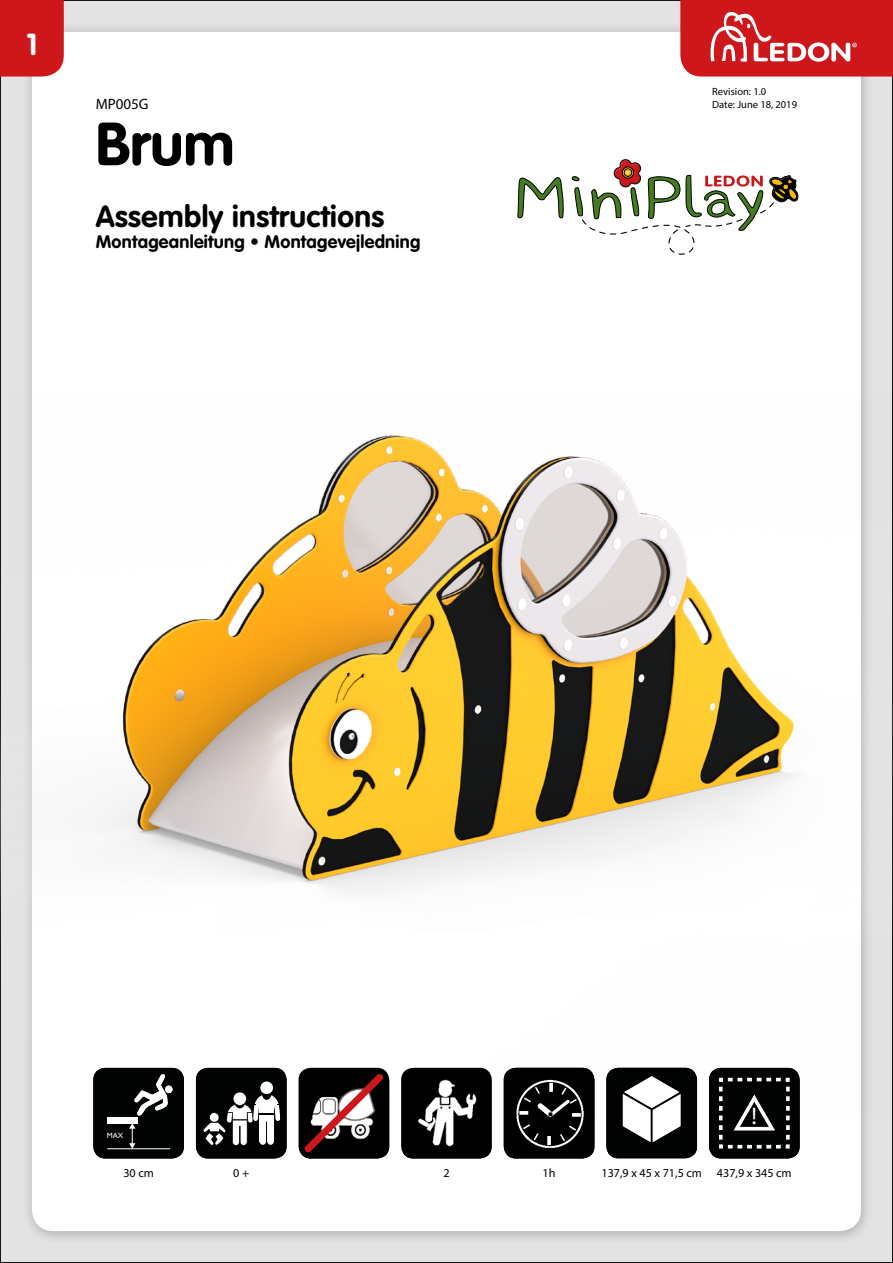
<style>
.page{position:relative;width:893px;height:1263px;background:#e3e3e3}
.page>*{position:absolute;margin:0;border:0;box-sizing:border-box;transform-origin:0 0}
.t1{font:700 60px "VAG Rounded Std";color:#000}
.t2{font:700 30px "VAG Rounded Std";letter-spacing:.015em;color:#000}
.t3{font:700 30px "VAG Rounded Std";color:#fff}
.t4{font:24px "Myriad Pro";color:#fff}
.t5{font:700 18px "VAG Rounded Std";letter-spacing:.015em;color:#000}
.t6{font:15px "Myriad Pro";color:#000}
.t7{font:12.15px "Myriad Pro";color:#000}
.t8{font:10.5px/12.6px "Myriad Pro";color:#000}
.t9{font:7.65px "Gill Sans Std";color:#fff}
</style>
<div class="page">
<div style="left:21px;top:22px;width:852px;height:1222px;background:#000;opacity:.25"></div>
<div style="left:34px;top:34px;width:825px;height:1195px;background:#fff;border-radius:19px"></div>
<img style="left:0;top:393px;width:893px;height:725px">
<div style="left:0;top:0;width:64px;height:77px;background:#cd171a"></div>
<svg style="left:680px;top:0;width:213px;height:77px;background:#d23234"></svg>
<svg style="left:93px;top:1068px;width:91px;height:90px;background:#1e1f1f"></svg>
<hr style="left:107px;top:1148px;width:63px;height:1px;background:#fff">
<svg style="left:196px;top:1068px;width:91px;height:90px"></svg>
<div style="left:401px;top:1068px;width:91px;height:90px;background:#000;border-radius:12px"></div>
<img style="left:404px;top:1079px;width:85px;height:79px">
<img style="left:504px;top:1068px;width:90px;height:90px">
<div style="left:606px;top:1068px;width:91px;height:90px;background:#000;border-radius:12px"></div>
<svg style="left:606px;top:1068px;width:91px;height:87px"></svg>
<svg style="left:709px;top:1068px;width:91px;height:90px;background:#1f2020"></svg>
<svg style="left:298px;top:1067px;width:91px;height:92px"></svg>
<svg style="left:518px;top:177px;width:46px;height:41px"></svg>
<svg style="left:571px;top:159px;width:228px;height:96px"></svg>
<img style="left:620px;top:164px;width:15px;height:16px">
<h2 class="t3" style="left:26px;top:27px;width:13px">1</h2>
<p class="t6" style="left:96px;top:95px;width:54px">MP005G</p>
<h1 class="t1" style="left:96px;top:109px;width:140px">Brum</h1>
<h2 class="t2" style="left:96px;top:199px;width:290px">Assembly instructions</h2>
<h3 class="t5" style="left:96px;top:232px;width:326px">Montageanleitung • Montagevejledning</h3>
<p class="t8" style="left:712px;top:85px;width:86px">Revision: 1.0<br>Date: June 18, 2019</p>
<p class="t9" style="left:107px;top:1131px;width:18px">MAX</p>
<h3 class="t4" style="left:752px;top:1101px;width:7px">!</h3>
<p class="t7" style="left:123px;top:1166px;width:32px">30 cm</p>
<p class="t7" style="left:233px;top:1166px;width:17px">0 +</p>
<p class="t7" style="left:443px;top:1166px;width:8px">2</p>
<p class="t7" style="left:543px;top:1166px;width:14px">1h</p>
<p class="t7" style="left:601px;top:1166px;width:102px">137,9 x 45 x 71,5 cm</p>
<p class="t7" style="left:717px;top:1166px;width:76px">437,9 x 345 cm</p>
</div>
